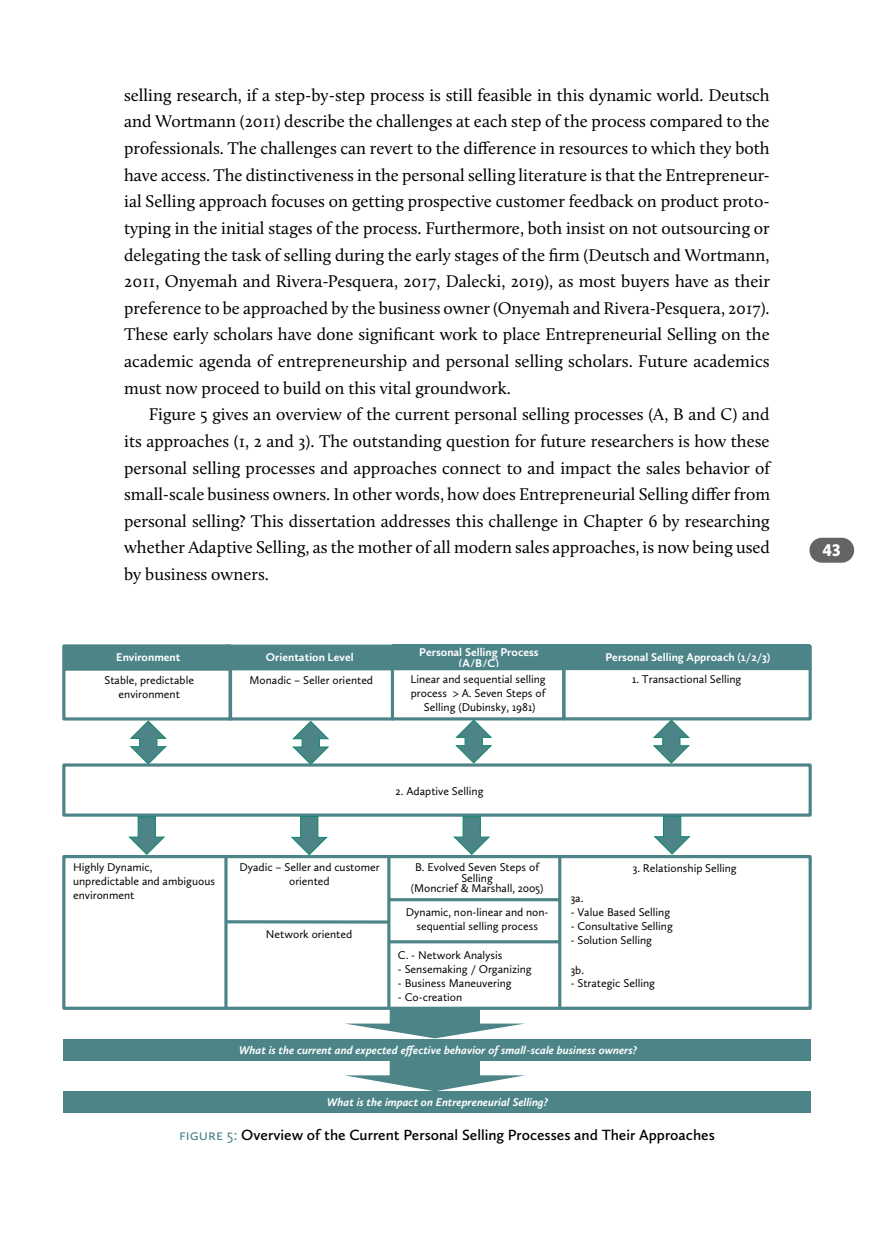
<style>
.page{position:relative;width:879px;height:1241px;background:#fff}
.page>*{position:absolute;margin:0;border:0;box-sizing:border-box;transform-origin:0 0}
.BT{font:17.5px/26.6px "Calluna";color:#000;text-align:justify}
.t1{font:900 17.5px "Calluna Sans";color:#fff}
.Figuur_Titel{font:600 15.4px "Calluna Sans";color:#000}
.t2{font:11.72px/14px "Calluna Sans";color:#000;text-align:center}
.t3{font:italic 700 11.72px "Calluna Sans";color:#fff}
.t4{font:700 11.72px/11.5px "Calluna Sans";color:#fff;text-align:center}
.s1{font-weight:400;font-size:15.75px;color:#4c8488}
</style>
<div class="page">
<div style="left:809px;top:537px;width:44px;height:25px;background:#636466;border-radius:12px"></div>
<div style="left:392px;top:644px;width:417px;height:25px;background:#4c8488"></div>
<div style="left:228px;top:667px;width:166px;height:53px;border:3px solid #4c8488"></div>
<div style="left:62px;top:667px;width:170px;height:53px;border:3px solid #4c8488"></div>
<svg style="left:651px;top:720px;width:39px;height:43px"></svg>
<svg style="left:128px;top:719px;width:40px;height:44px"></svg>
<svg style="left:291px;top:719px;width:39px;height:44px"></svg>
<svg style="left:453px;top:720px;width:40px;height:43px"></svg>
<div style="left:62px;top:763px;width:749px;height:53px;border:3px solid #4c8488"></div>
<div style="left:62px;top:854px;width:749px;height:155px;border:3px solid #4c8488"></div>
<svg style="left:653px;top:815px;width:38px;height:40px"></svg>
<svg style="left:128px;top:815px;width:38px;height:40px"></svg>
<svg style="left:290px;top:815px;width:39px;height:41px"></svg>
<svg style="left:452px;top:815px;width:39px;height:40px"></svg>
<div style="left:64px;top:646px;width:165px;height:21px;background:#4c8488"></div>
<div style="left:62px;top:644px;width:169px;height:25px;border:3px solid #4c8488"></div>
<div style="left:227px;top:646px;width:165px;height:22px;background:#4c8488"></div>
<div style="left:225px;top:644px;width:169px;height:25px;border:3px solid #4c8488"></div>
<div style="left:64px;top:1091px;width:746px;height:22px;background:#4c8488"></div>
<svg style="left:344px;top:1008px;width:181px;height:30px"></svg>
<div style="left:64px;top:1038px;width:746px;height:22px;background:#4c8488"></div>
<svg style="left:344px;top:1060px;width:181px;height:31px"></svg>
<div style="left:390px;top:667px;width:175px;height:53px;border:3px solid #4c8488"></div>
<div style="left:562px;top:667px;width:249px;height:53px;border:3px solid #4c8488"></div>
<hr style="left:224px;top:856px;width:3px;height:151px;background:#4c8488">
<hr style="left:387px;top:856px;width:3px;height:151px;background:#4c8488">
<hr style="left:558px;top:856px;width:3px;height:152px;background:#4c8488">
<hr style="left:388px;top:898px;width:171px;height:3px;background:#4c8488">
<hr style="left:388px;top:940px;width:170px;height:3px;background:#4c8488">
<hr style="left:225px;top:920px;width:163px;height:3px;background:#4c8488">
<p class="BT" style="left:124px;top:81px;width:647px">selling research, if a step-by-step process is still feasible in this dynamic world. Deutsch and Wortmann (2011) describe the challenges at each step of the process compared to the professionals. The challenges can revert to the difference in resources to which they both have access. The distinctiveness in the personal selling literature is that the Entrepreneur&shy;ial Selling approach focuses on getting prospective customer feedback on product proto&shy;typing in the initial stages of the process. Furthermore, both insist on not outsourcing or delegating the task of selling during the early stages of the firm (Deutsch and Wortmann, 2011, Onyemah and Rivera-Pesquera, 2017, Dalecki, 2019), as most buyers have as their preference to be approached by the business owner (Onyemah and Rivera-Pesquera, 2017).<br>These early scholars have done significant work to place Entrepreneurial Selling on the academic agenda of entrepreneurship and personal selling scholars. Future academics must now proceed to build on this vital groundwork.</p>
<p class="BT" style="left:124px;top:401px;width:647px;text-indent:25px">Figure 5 gives an overview of the current personal selling processes (A, B and C) and its approaches (1, 2 and 3). The outstanding question for future researchers is how these personal selling processes and approaches connect to and impact the sales behavior of small- scale business owners. In other words, how does Entrepreneurial Selling differ from personal selling? This dissertation addresses this challenge in Chapter 6 by researching whether Adaptive Selling, as the mother of all modern sales approaches, is now being used by business owners.</p>
<p class="t4" style="left:419px;top:645px;width:121px">Personal Selling Process (A/B/C)</p>
<p class="t4" style="left:116px;top:650px;width:66px">Environment</p>
<p class="t4" style="left:266px;top:651px;width:89px">Orientation Level</p>
<p class="t4" style="left:605px;top:651px;width:166px">Personal Selling Approach (1/2/3)</p>
<p class="t2" style="left:104px;top:672px;width:91px">Stable, predictable environment</p>
<p class="t2" style="left:249px;top:672px;width:125px">Monadic – Seller oriented</p>
<p class="t2" style="left:410px;top:672px;width:137px">Linear and sequential selling process &gt; A. Seven Steps of<br>Selling (Dubinsky, 1981)</p>
<p class="t2" style="left:631px;top:672px;width:111px">1. Transactional Selling</p>
<p class="t2" style="left:395px;top:783px;width:89px">2. Adaptive Selling</p>
<p class="t2" style="left:73px;top:860px;width:143px;text-align:left">Highly Dynamic, unpredictable and ambiguous environment</p>
<p class="t2" style="left:410px;top:861px;width:134px;line-height:10.7px">B. Evolved Seven Steps of<br>Selling<br>(Moncrief &amp; Marshall, 2005)</p>
<p class="t2" style="left:239px;top:860px;width:142px">Dyadic – Seller and customer oriented</p>
<p class="t2" style="left:266px;top:927px;width:88px">Network oriented</p>
<p class="t2" style="left:405px;top:904px;width:144px">Dynamic, non-linear and non&shy;sequential selling process</p>
<p class="t2" style="left:398px;top:947px;width:106px">C. - Network Analysis</p>
<p class="t2" style="left:398px;top:961px;width:135px">- Sensemaking / Organizing</p>
<p class="t2" style="left:398px;top:975px;width:115px">- Business Maneuvering</p>
<p class="t2" style="left:398px;top:989px;width:66px">- Co-creation</p>
<p class="t2" style="left:632px;top:860px;width:105px">3. Relationship Selling</p>
<p class="t2" style="left:570px;top:891px;width:14px">3a.</p>
<p class="t2" style="left:570px;top:905px;width:101px">- Value Based Selling</p>
<p class="t2" style="left:570px;top:919px;width:104px">- Consultative Selling</p>
<p class="t2" style="left:570px;top:932px;width:83px">- Solution Selling</p>
<p class="t2" style="left:570px;top:962px;width:15px">3b.</p>
<p class="t2" style="left:570px;top:976px;width:86px">- Strategic Selling</p>
<p class="t3" style="left:239px;top:1042px;width:399px">What is the current and expected effective behavior of small-scale business owners?</p>
<p class="t3" style="left:326px;top:1094px;width:223px">What is the impact on Entrepreneurial Selling?</p>
<p class="Figuur_Titel" style="left:179px;top:1124px;width:537px"><span class="s1">Figure 5:</span> Overview of the Current Personal Selling Processes and Their Approaches</p>
<p class="t1" style="left:822px;top:539px;width:20px">43</p>
</div>
